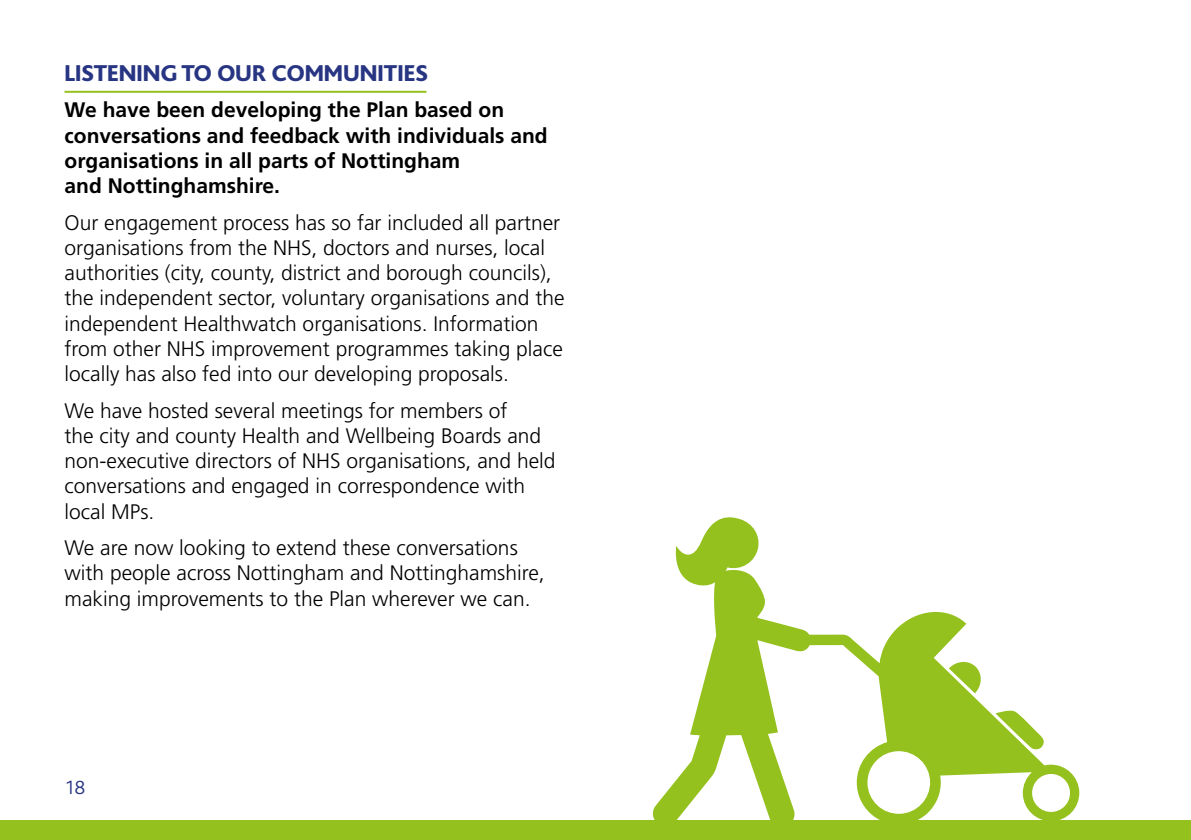
<style>
.page{position:relative;width:1191px;height:840px;background:#fff}
.page>*{position:absolute;margin:0;border:0;box-sizing:border-box;transform-origin:0 0}
.t1{font:800 24px "Bliss";color:#283583}
.t2{font:300 21px/25.2px "Frutiger";color:#000}
.t3{font:700 21px/25.2px "Frutiger";color:#000}
.t4{font:300 20px "Bliss";color:#283583}
</style>
<div class="page">
<div style="left:0;top:819px;width:1191px;height:20px;background:#95c11f"></div>
<svg style="left:812px;top:612px;width:267px;height:208px"></svg>
<svg style="left:949px;top:659px;width:33px;height:34px"></svg>
<svg style="left:995px;top:708px;width:50px;height:42px"></svg>
<svg style="left:651px;top:586px;width:161px;height:234px"></svg>
<svg style="left:675px;top:517px;width:84px;height:69px"></svg>
<hr style="left:64px;top:91px;width:362px;height:2px;background:#95c11f">
<p class="t1" style="left:64px;top:60px;width:365px">LISTENING TO OUR COMMUNITIES</p>
<p class="t3" style="left:64px;top:97px;width:485px">We have been developing the Plan based on conversations and feedback with individuals and organisations in all parts of Nottingham<br>and Nottinghamshire.</p>
<p class="t2" style="left:64px;top:209px;width:501px">Our engagement process has so far included all partner organisations from the NHS, doctors and nurses, local authorities (city, county, district and borough councils), the independent sector, voluntary organisations and the independent Healthwatch organisations. Information from other NHS improvement programmes taking place locally has also fed into our developing proposals.</p>
<p class="t2" style="left:64px;top:397px;width:492px">We have hosted several meetings for members of<br>the city and county Health and Wellbeing Boards and non-executive directors of NHS organisations, and held conversations and engaged in correspondence with local MPs.</p>
<p class="t2" style="left:64px;top:535px;width:482px">We are now looking to extend these conversations with people across Nottingham and Nottinghamshire, making improvements to the Plan wherever we can.</p>
<p class="t4" style="left:64px;top:776px;width:22px">18</p>
</div>
